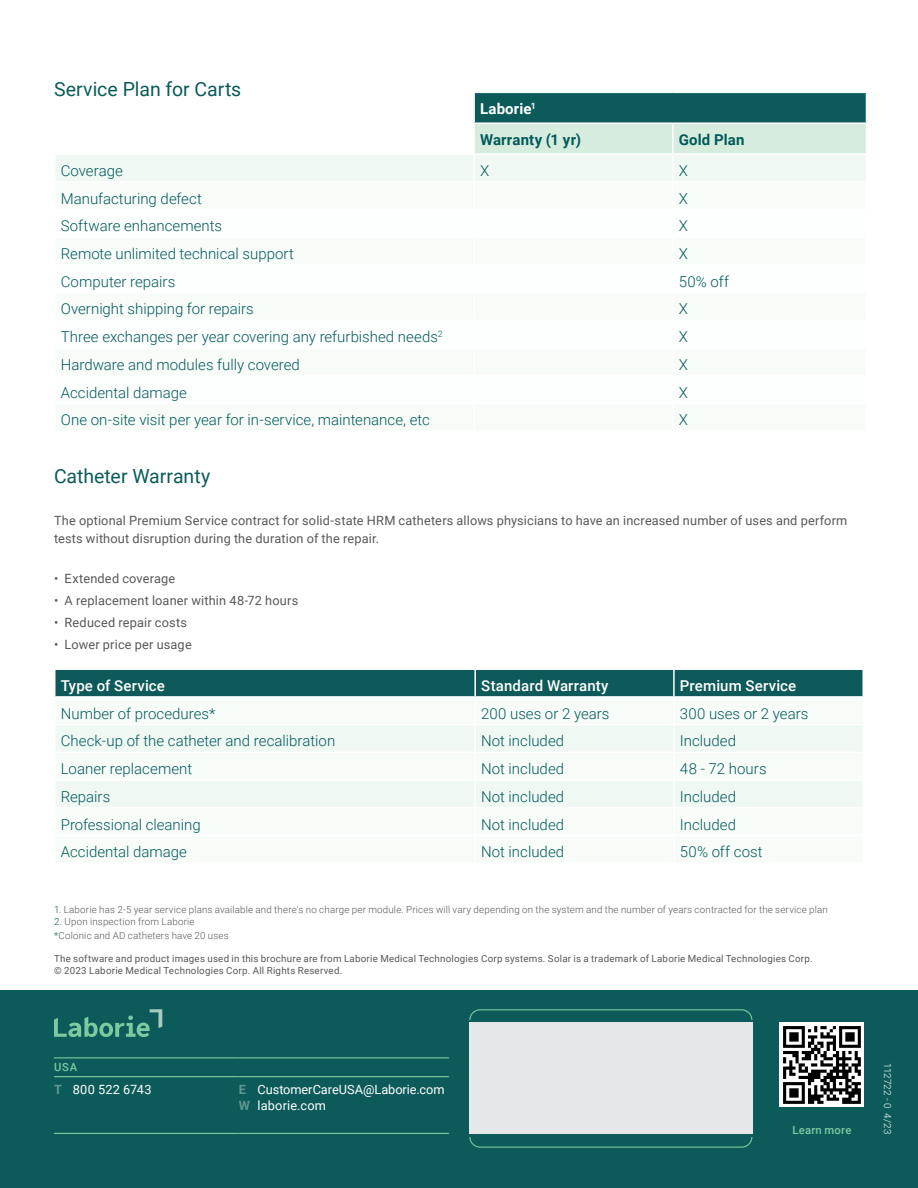
<style>
.page{position:relative;width:918px;height:1188px;background:#fff}
.page>*{position:absolute;margin:0;border:0;box-sizing:border-box;transform-origin:0 0}
.Subheading_L1{font:19.5px "Roboto";color:#0c5b5a}
.t1{font:300 15px "Roboto";color:#025a59}
.t2{font:500 15px "Roboto";letter-spacing:.01em;color:#fff}
.t3{font:700 15px "Roboto";letter-spacing:.01em;color:#025a59}
.t4{font:700 15px "Roboto";letter-spacing:.01em;color:#fff}
.Body_Bullet{font:12.75px/17.9px "Roboto";letter-spacing:.015em;color:#57585a}
.t5{font:12.75px/15.8px "Roboto";letter-spacing:.005em;color:#fff}
.t6{font:500 11.25px "Roboto";letter-spacing:.02em;color:#7dc9a0}
.Body_Copy{font:300 9.75px "Roboto";letter-spacing:.02em;color:#57585a}
.Footnote{font:9.75px/12px "Roboto";letter-spacing:.025em;color:#57585a}
.t7{font:300 9.75px "Roboto";letter-spacing:.015em;color:#fff}
.s1{color:#0e5a5a}
.s2{font-weight:700;color:#609792}
</style>
<div class="page">
<div style="left:0;top:990px;width:918px;height:198px;background:#0c5b5a"></div>
<div style="left:780px;top:1023px;width:84px;height:84px;background:#fff"></div>
<svg style="left:783px;top:1026px;width:78px;height:78px"></svg>
<div style="left:469px;top:1009px;width:283px;height:139px;border:1px solid #7dc9a0;border-radius:10px"></div>
<svg style="left:469px;top:1020px;width:284px;height:117px"></svg>
<div style="left:469px;top:1023px;width:284px;height:111px;background:#e6e7e9"></div>
<hr style="left:54px;top:1057px;width:185px;height:1px;background:#7dc9a0">
<hr style="left:239px;top:1057px;width:210px;height:1px;background:#7dc9a0">
<hr style="left:54px;top:1076px;width:185px;height:1px;background:#7dc9a0">
<hr style="left:239px;top:1076px;width:210px;height:1px;background:#7dc9a0">
<hr style="left:54px;top:1133px;width:185px;height:1px;background:#7dc9a0">
<hr style="left:239px;top:1133px;width:210px;height:1px;background:#7dc9a0">
<svg style="left:56px;top:92px;width:811px;height:89px"></svg>
<hr style="left:54px;top:92px;width:420px;height:1px;background:#fff">
<hr style="left:473px;top:93px;width:2px;height:29px;background:#fff">
<hr style="left:54px;top:122px;width:420px;height:2px;background:#fff">
<hr style="left:473px;top:124px;width:2px;height:29px;background:#fff">
<hr style="left:54px;top:153px;width:420px;height:2px;background:#fff">
<hr style="left:473px;top:155px;width:2px;height:26px;background:#fff">
<div style="left:56px;top:670px;width:806px;height:26px;background:#0e5a5a"></div>
<div style="left:56px;top:726px;width:806px;height:81px;background:#f0f8f4"></div>
<hr style="left:475px;top:752px;width:199px;height:1px;background:#fff">
<hr style="left:475px;top:779px;width:199px;height:2px;background:#fff">
<hr style="left:673px;top:670px;width:2px;height:26px;background:#fff">
<hr style="left:673px;top:725px;width:2px;height:27px;background:#fff">
<hr style="left:674px;top:752px;width:190px;height:1px;background:#fff">
<hr style="left:673px;top:753px;width:2px;height:26px;background:#fff">
<hr style="left:674px;top:779px;width:190px;height:2px;background:#fff">
<hr style="left:673px;top:781px;width:2px;height:26px;background:#fff">
<hr style="left:474px;top:670px;width:2px;height:26px;background:#fff">
<hr style="left:474px;top:725px;width:2px;height:27px;background:#fff">
<hr style="left:54px;top:752px;width:421px;height:1px;background:#fff">
<hr style="left:474px;top:753px;width:2px;height:26px;background:#fff">
<hr style="left:54px;top:779px;width:421px;height:2px;background:#fff">
<hr style="left:474px;top:781px;width:2px;height:26px;background:#fff">
<svg style="left:54px;top:1009px;width:108px;height:28px"></svg>
<p class="Subheading_L1" style="left:54px;top:75px;width:189px">Service Plan for Carts</p>
<p class="t4" style="left:480px;top:98px;width:57px">Laborie<sup>1</sup></p>
<p class="t3" style="left:480px;top:129px;width:102px">Warranty (1 yr)</p>
<p class="t3" style="left:679px;top:129px;width:67px">Gold Plan</p>
<p class="t1" style="left:61px;top:160px;width:64px">Coverage</p>
<p class="t1" style="left:480px;top:160px;width:11px">X</p>
<p class="t1" style="left:679px;top:160px;width:11px">X</p>
<p class="t1" style="left:61px;top:188px;width:143px">Manufacturing defect</p>
<p class="t1" style="left:679px;top:188px;width:11px">X</p>
<p class="t1" style="left:61px;top:215px;width:163px">Software enhancements</p>
<p class="t1" style="left:679px;top:215px;width:11px">X</p>
<p class="t1" style="left:61px;top:243px;width:235px">Remote unlimited technical support</p>
<p class="t1" style="left:679px;top:243px;width:11px">X</p>
<p class="t1" style="left:61px;top:271px;width:116px">Computer repairs</p>
<p class="t1" style="left:679px;top:271px;width:52px">50% off</p>
<p class="t1" style="left:61px;top:299px;width:195px">Overnight shipping for repairs</p>
<p class="t1" style="left:679px;top:299px;width:11px">X</p>
<p class="t1" style="left:61px;top:326px;width:383px">Three exchanges per year covering any refurbished needs<sup>2</sup></p>
<p class="t1" style="left:679px;top:326px;width:11px">X</p>
<p class="t1" style="left:61px;top:354px;width:241px">Hardware and modules fully covered</p>
<p class="t1" style="left:679px;top:354px;width:11px">X</p>
<p class="t1" style="left:61px;top:382px;width:128px">Accidental damage</p>
<p class="t1" style="left:679px;top:382px;width:11px">X</p>
<p class="t1" style="left:61px;top:409px;width:371px">One on-site visit per year for in-service, maintenance, etc</p>
<p class="t1" style="left:679px;top:409px;width:11px">X</p>
<p class="Subheading_L1" style="left:54px;top:462px;width:158px">Catheter Warranty</p>
<p class="Body_Bullet" style="left:54px;top:511px;width:795px">The optional Premium Service contract for solid-state HRM catheters allows physicians to have an increased number of uses and perform tests without disruption during the duration of the repair.</p>
<p class="Body_Bullet" style="left:54px;top:569px;width:123px">• Extended coverage</p>
<p class="Body_Bullet" style="left:54px;top:591px;width:246px">• A replacement loaner within 48-72 hours</p>
<p class="Body_Bullet" style="left:54px;top:613px;width:135px">• Reduced repair costs</p>
<p class="Body_Bullet" style="left:54px;top:635px;width:139px">• Lower price per usage</p>
<p class="t2" style="left:61px;top:675px;width:106px">Type of Service</p>
<p class="t2" style="left:481px;top:675px;width:129px">Standard Warranty</p>
<p class="t2" style="left:680px;top:675px;width:118px">Premium Service</p>
<p class="t1" style="left:61px;top:703px;width:156px">Number of procedures*</p>
<p class="t1" style="left:481px;top:703px;width:130px">200 uses or 2 years</p>
<p class="t1" style="left:680px;top:703px;width:130px">300 uses or 2 years</p>
<p class="t1" style="left:61px;top:731px;width:276px">Check-up of the catheter and recalibration</p>
<p class="t1" style="left:481px;top:731px;width:85px">Not included</p>
<p class="t1" style="left:680px;top:731px;width:58px">Included</p>
<p class="t1" style="left:61px;top:758px;width:133px">Loaner replacement</p>
<p class="t1" style="left:481px;top:758px;width:85px">Not included</p>
<p class="t1" style="left:680px;top:758px;width:88px">48 - 72 hours</p>
<p class="t1" style="left:61px;top:786px;width:51px">Repairs</p>
<p class="t1" style="left:481px;top:786px;width:85px">Not included</p>
<p class="t1" style="left:680px;top:786px;width:58px">Included</p>
<p class="t1" style="left:61px;top:814px;width:142px">Professional cleaning</p>
<p class="t1" style="left:481px;top:814px;width:85px">Not included</p>
<p class="t1" style="left:680px;top:814px;width:58px">Included</p>
<p class="t1" style="left:61px;top:841px;width:128px">Accidental damage</p>
<p class="t1" style="left:481px;top:841px;width:85px">Not included</p>
<p class="t1" style="left:680px;top:841px;width:84px">50% off cost</p>
<p class="Body_Copy" style="left:54px;top:903px;width:775px"><span class="s1">1.</span> Laborie has 2-5 year service plans available and there’s no charge per module. Prices will vary depending on the system and the number of years contracted for the service plan</p>
<p class="Body_Copy" style="left:54px;top:915px;width:142px"><span class="s1">2.</span> Upon inspection from Laborie</p>
<p class="Body_Copy" style="left:54px;top:928px;width:176px"><span class="s1">*</span>Colonic and AD catheters have 20 uses</p>
<p class="Footnote" style="left:54px;top:952px;width:760px">The software and product images used in this brochure are from Laborie Medical Technologies Corp systems. Solar is a trademark of Laborie Medical Technologies Corp. © 2023 Laborie Medical Technologies Corp. All Rights Reserved.</p>
<p class="t6" style="left:54px;top:1059px;width:24px">USA</p>
<p class="t5" style="left:54px;top:1081px;width:99px"><span class="s2">T</span> 800 522 6743</p>
<p class="t5" style="left:239px;top:1081px;width:207px"><span class="s2">E</span> CustomerCareUSA@Laborie.com<br><span class="s2">W</span> laborie.com</p>
<p class="t6" style="left:793px;top:1122px;width:60px">Learn more</p>
<p class="t7" style="left:894px;top:1063px;width:72px;rotate:90deg">112722 - 0 4/23</p>
</div>
